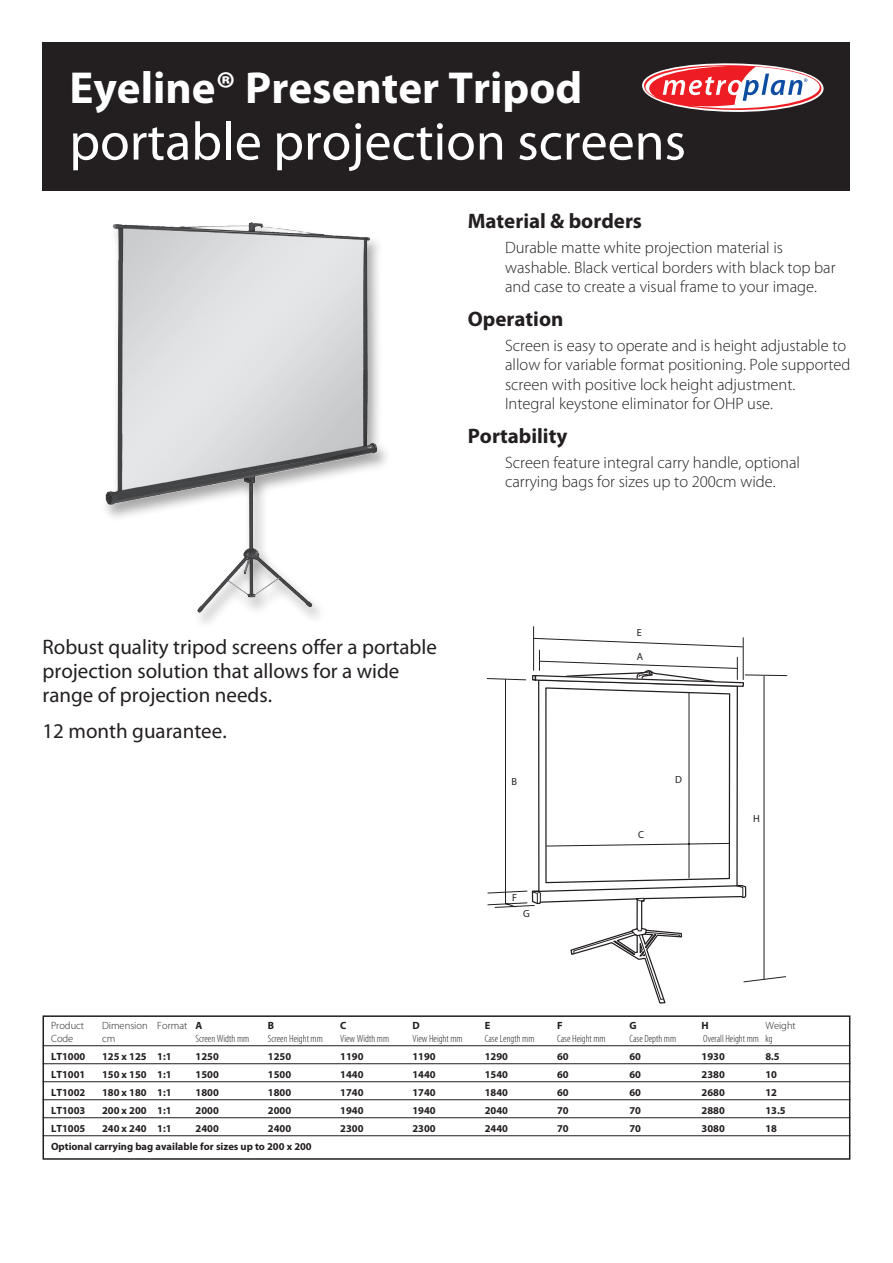
<style>
.page{position:relative;width:893px;height:1263px;background:#fff}
.page>*{position:absolute;margin:0;border:0;box-sizing:border-box;transform-origin:0 0}
.t1{font:54px "Myriad Pro";color:#fff}
.t2{font:700 45px "Myriad Pro";color:#fff}
.t3{font:21px/24px "Myriad Pro";color:#231f20}
.t4{font:700 21px "Myriad Pro";color:#231f20}
.t5{font:300 16.5px/19.5px "Myriad Pro";color:#231f20}
.t6{font:700 10.5px "Myriad Pro";color:#231f20}
.t7{font:300 condensed 10.5px "Myriad Pro";color:#231f20}
.t8{font:300 10.5px "Myriad Pro";color:#231f20}
.t9{font:10.35px "Myriad Pro";color:#231f20}
.s1{font-weight:700}
</style>
<div class="page">
<div style="left:43px;top:1015px;width:807px;height:145px;border:2px solid #231f20"></div>
<div style="left:43px;top:43px;width:807px;height:148px;background:#231f20"></div>
<div style="left:100px;top:221px;width:292px;height:409px;background:#231f20;opacity:.4"></div>
<img style="left:105px;top:222px;width:147px;height:283px">
<hr style="left:43px;top:1045px;width:807px;height:1px;background:#231f20">
<hr style="left:43px;top:1063px;width:807px;height:1px;background:#231f20">
<hr style="left:43px;top:1081px;width:807px;height:1px;background:#231f20">
<hr style="left:43px;top:1099px;width:807px;height:1px;background:#231f20">
<hr style="left:43px;top:1117px;width:807px;height:1px;background:#231f20">
<hr style="left:43px;top:1135px;width:807px;height:1px;background:#231f20">
<svg style="left:487px;top:638px;width:300px;height:362px"></svg>
<svg style="left:642px;top:63px;width:181px;height:49px"></svg>
<p class="t2" style="left:69px;top:58px;width:514px">Eyeline® Presenter Tripod</p>
<p class="t1" style="left:69px;top:108px;width:618px">portable projection screens</p>
<p class="t4" style="left:468px;top:208px;width:176px">Material &amp; borders</p>
<p class="t5" style="left:505px;top:238px;width:332px">Durable matte white projection material is washable. Black vertical borders with black top bar and case to create a visual frame to your image.</p>
<p class="t4" style="left:468px;top:305px;width:97px">Operation</p>
<p class="t5" style="left:505px;top:336px;width:347px">Screen is easy to operate and is height adjustable to allow for variable format positioning. Pole supported screen with positive lock height adjustment.</p>
<p class="t5" style="left:505px;top:394px;width:269px">Integral keystone eliminator for OHP use.</p>
<p class="t4" style="left:468px;top:422px;width:101px">Portability</p>
<p class="t5" style="left:505px;top:453px;width:296px">Screen feature integral carry handle, optional carrying bags for sizes up to 200cm wide.</p>
<p class="t3" style="left:43px;top:634px;width:396px">Robust quality tripod screens offer a portable projection solution that allows for a wide range of projection needs.</p>
<p class="t3" style="left:43px;top:718px;width:186px">12 month guarantee.</p>
<p class="t9" style="left:637px;top:626px;width:7px">E</p>
<p class="t9" style="left:637px;top:650px;width:8px">A</p>
<p class="t9" style="left:511px;top:775px;width:7px">B</p>
<p class="t9" style="left:675px;top:773px;width:8px">D</p>
<p class="t9" style="left:512px;top:891px;width:7px">F</p>
<p class="t9" style="left:523px;top:907px;width:8px">G</p>
<p class="t9" style="left:638px;top:828px;width:7px">C</p>
<p class="t9" style="left:753px;top:812px;width:8px">H</p>
<p class="t8" style="left:51px;top:1019px;width:35px">Product</p>
<p class="t8" style="left:102px;top:1019px;width:102px">Dimension Format <span class="s1">A</span></p>
<p class="t6" style="left:268px;top:1018px;width:8px">B</p>
<p class="t6" style="left:340px;top:1018px;width:8px">C</p>
<p class="t6" style="left:412px;top:1018px;width:9px">D</p>
<p class="t6" style="left:485px;top:1018px;width:7px">E</p>
<p class="t6" style="left:557px;top:1018px;width:7px">F</p>
<p class="t6" style="left:629px;top:1018px;width:9px">G</p>
<p class="t6" style="left:702px;top:1018px;width:9px">H</p>
<p class="t8" style="left:765px;top:1019px;width:32px">Weight</p>
<p class="t8" style="left:51px;top:1033px;width:24px">Code</p>
<p class="t8" style="left:102px;top:1033px;width:15px">cm</p>
<p class="t7" style="left:196px;top:1033px;width:55px">Screen Width mm</p>
<p class="t7" style="left:268px;top:1033px;width:56px">Screen Height mm</p>
<p class="t7" style="left:340px;top:1033px;width:50px">View Width mm</p>
<p class="t7" style="left:412px;top:1033px;width:52px">View Height mm</p>
<p class="t7" style="left:485px;top:1033px;width:51px">Case Length mm</p>
<p class="t7" style="left:557px;top:1033px;width:50px">Case Height mm</p>
<p class="t7" style="left:629px;top:1033px;width:48px">Case Depth mm</p>
<p class="t7" style="left:703px;top:1033px;width:71px">Overall Height mm kg</p>
<p class="t6" style="left:51px;top:1050px;width:36px">LT1000</p>
<p class="t6" style="left:102px;top:1050px;width:71px">125 x 125 1:1</p>
<p class="t6" style="left:196px;top:1050px;width:25px">1250</p>
<p class="t6" style="left:268px;top:1050px;width:25px">1250</p>
<p class="t6" style="left:340px;top:1050px;width:25px">1190</p>
<p class="t6" style="left:412px;top:1050px;width:25px">1190</p>
<p class="t6" style="left:485px;top:1050px;width:25px">1290</p>
<p class="t6" style="left:557px;top:1050px;width:13px">60</p>
<p class="t6" style="left:629px;top:1050px;width:13px">60</p>
<p class="t6" style="left:702px;top:1050px;width:25px">1930</p>
<p class="t6" style="left:765px;top:1050px;width:16px">8.5</p>
<p class="t6" style="left:51px;top:1068px;width:36px">LT1001</p>
<p class="t6" style="left:102px;top:1068px;width:71px">150 x 150 1:1</p>
<p class="t6" style="left:196px;top:1068px;width:25px">1500</p>
<p class="t6" style="left:268px;top:1068px;width:25px">1500</p>
<p class="t6" style="left:340px;top:1068px;width:25px">1440</p>
<p class="t6" style="left:412px;top:1068px;width:25px">1440</p>
<p class="t6" style="left:485px;top:1068px;width:25px">1540</p>
<p class="t6" style="left:557px;top:1068px;width:13px">60</p>
<p class="t6" style="left:629px;top:1068px;width:13px">60</p>
<p class="t6" style="left:702px;top:1068px;width:25px">2380</p>
<p class="t6" style="left:765px;top:1068px;width:13px">10</p>
<p class="t6" style="left:51px;top:1086px;width:36px">LT1002</p>
<p class="t6" style="left:102px;top:1086px;width:71px">180 x 180 1:1</p>
<p class="t6" style="left:196px;top:1086px;width:25px">1800</p>
<p class="t6" style="left:268px;top:1086px;width:25px">1800</p>
<p class="t6" style="left:340px;top:1086px;width:25px">1740</p>
<p class="t6" style="left:412px;top:1086px;width:25px">1740</p>
<p class="t6" style="left:485px;top:1086px;width:25px">1840</p>
<p class="t6" style="left:557px;top:1086px;width:13px">60</p>
<p class="t6" style="left:629px;top:1086px;width:13px">60</p>
<p class="t6" style="left:702px;top:1086px;width:25px">2680</p>
<p class="t6" style="left:765px;top:1086px;width:13px">12</p>
<p class="t6" style="left:51px;top:1104px;width:36px">LT1003</p>
<p class="t6" style="left:102px;top:1104px;width:71px">200 x 200 1:1</p>
<p class="t6" style="left:196px;top:1104px;width:25px">2000</p>
<p class="t6" style="left:268px;top:1104px;width:25px">2000</p>
<p class="t6" style="left:340px;top:1104px;width:25px">1940</p>
<p class="t6" style="left:412px;top:1104px;width:25px">1940</p>
<p class="t6" style="left:485px;top:1104px;width:25px">2040</p>
<p class="t6" style="left:557px;top:1104px;width:13px">70</p>
<p class="t6" style="left:629px;top:1104px;width:13px">70</p>
<p class="t6" style="left:702px;top:1104px;width:25px">2880</p>
<p class="t6" style="left:765px;top:1104px;width:22px">13.5</p>
<p class="t6" style="left:51px;top:1122px;width:36px">LT1005</p>
<p class="t6" style="left:102px;top:1122px;width:71px">240 x 240 1:1</p>
<p class="t6" style="left:196px;top:1122px;width:25px">2400</p>
<p class="t6" style="left:268px;top:1122px;width:25px">2400</p>
<p class="t6" style="left:340px;top:1122px;width:25px">2300</p>
<p class="t6" style="left:412px;top:1122px;width:25px">2300</p>
<p class="t6" style="left:485px;top:1122px;width:25px">2440</p>
<p class="t6" style="left:557px;top:1122px;width:13px">70</p>
<p class="t6" style="left:629px;top:1122px;width:13px">70</p>
<p class="t6" style="left:702px;top:1122px;width:25px">3080</p>
<p class="t6" style="left:765px;top:1122px;width:13px">18</p>
<p class="t6" style="left:51px;top:1140px;width:262px">Optional carrying bag available for sizes up to 200 x 200</p>
</div>
